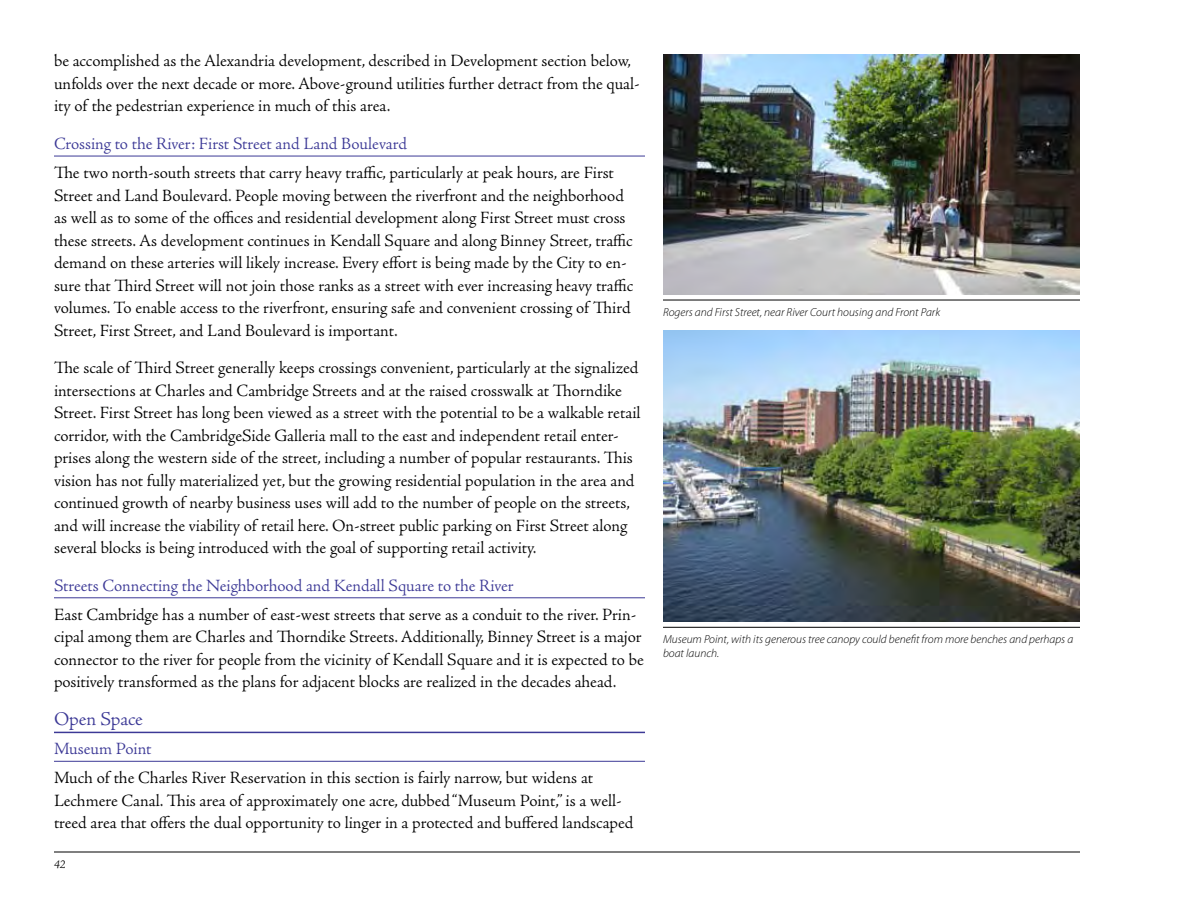
<style>
.page{position:relative;width:1188px;height:918px;background:#fff}
.page>*{position:absolute;margin:0;border:0;box-sizing:border-box;transform-origin:0 0}
.t1{font:300 19.5px "Adobe Jenson Pro";letter-spacing:-.005em;color:#3c3996}
.t2{font:300 17.25px/22.5px "Adobe Jenson Pro";letter-spacing:-.005em;color:#000}
.t3{font:300 17.25px "Adobe Jenson Pro";letter-spacing:-.005em;color:#3c3996}
.t4{font:italic 300 12px "Adobe Jenson Pro";color:#000}
.t5{font:italic 300 11.7px/13.5px "Myriad Pro";color:#000}
</style>
<div class="page">
<hr style="left:54px;top:852px;width:1026px;height:1px;background:#000">
<hr style="left:54px;top:156px;width:591px;height:1px;background:#3c3996">
<hr style="left:54px;top:597px;width:591px;height:1px;background:#3c3996">
<hr style="left:54px;top:732px;width:591px;height:1px;background:#3c3996">
<hr style="left:54px;top:761px;width:591px;height:1px;background:#3c3996">
<img style="left:663px;top:330px;width:417px;height:291px">
<img style="left:663px;top:54px;width:417px;height:241px">
<hr style="left:663px;top:300px;width:417px;height:1px;background:#000">
<hr style="left:663px;top:627px;width:417px;height:1px;background:#000">
<p class="t2" style="left:54px;top:50px;width:587px">be accomplished as the Alexandria development, described in Development section below, unfolds over the next decade or more. Above-ground utilities further detract from the qual&shy;ity of the pedestrian experience in much of this area.</p>
<p class="t3" style="left:54px;top:134px;width:354px">Crossing to the River: First Street and Land Boulevard</p>
<p class="t2" style="left:54px;top:162px;width:581px">The two north-south streets that carry heavy traffic, particularly at peak hours, are First Street and Land Boulevard. People moving between the riverfront and the neighborhood as well as to some of the offices and residential development along First Street must cross these streets. As development continues in Kendall Square and along Binney Street, traffic demand on these arteries will likely increase. Every effort is being made by the City to en&shy;sure that Third Street will not join those ranks as a street with ever increasing heavy traffic volumes. To enable access to the riverfront, ensuring safe and convenient crossing of Third Street, First Street, and Land Boulevard is important.</p>
<p class="t2" style="left:54px;top:357px;width:588px">The scale of Third Street generally keeps crossings convenient, particularly at the signalized intersections at Charles and Cambridge Streets and at the raised crosswalk at Thorndike Street. First Street has long been viewed as a street with the potential to be a walkable retail corridor, with the CambridgeSide Galleria mall to the east and independent retail enter&shy;prises along the western side of the street, including a number of popular restaurants. This vision has not fully materialized yet, but the growing residential population in the area and continued growth of nearby business uses will add to the number of people on the streets, and will increase the viability of retail here. On-street public parking on First Street along several blocks is being introduced with the goal of supporting retail activity.</p>
<p class="t3" style="left:54px;top:575px;width:461px">Streets Connecting the Neighborhood and Kendall Square to the River</p>
<p class="t2" style="left:54px;top:604px;width:591px">East Cambridge has a number of east-west streets that serve as a conduit to the river. Prin&shy;cipal among them are Charles and Thorndike Streets. Additionally, Binney Street is a major connector to the river for people from the vicinity of Kendall Square and it is expected to be positively transformed as the plans for adjacent blocks are realized in the decades ahead.</p>
<p class="t1" style="left:54px;top:708px;width:90px">Open Space</p>
<p class="t3" style="left:54px;top:739px;width:99px">Museum Point</p>
<p class="t2" style="left:54px;top:767px;width:581px">Much of the Charles River Reservation in this section is fairly narrow, but widens at<br>Lechmere Canal. This area of approximately one acre, dubbed “Museum Point,” is a well&shy;treed area that offers the dual opportunity to linger in a protected and buffered landscaped</p>
<p class="t4" style="left:54px;top:857px;width:13px">42</p>
<p class="t5" style="left:663px;top:305px;width:279px">Rogers and First Street, near River Court housing and Front Park</p>
<p class="t5" style="left:663px;top:632px;width:412px">Museum Point, with its generous tree canopy could benefit from more benches and perhaps a boat launch.</p>
</div>
